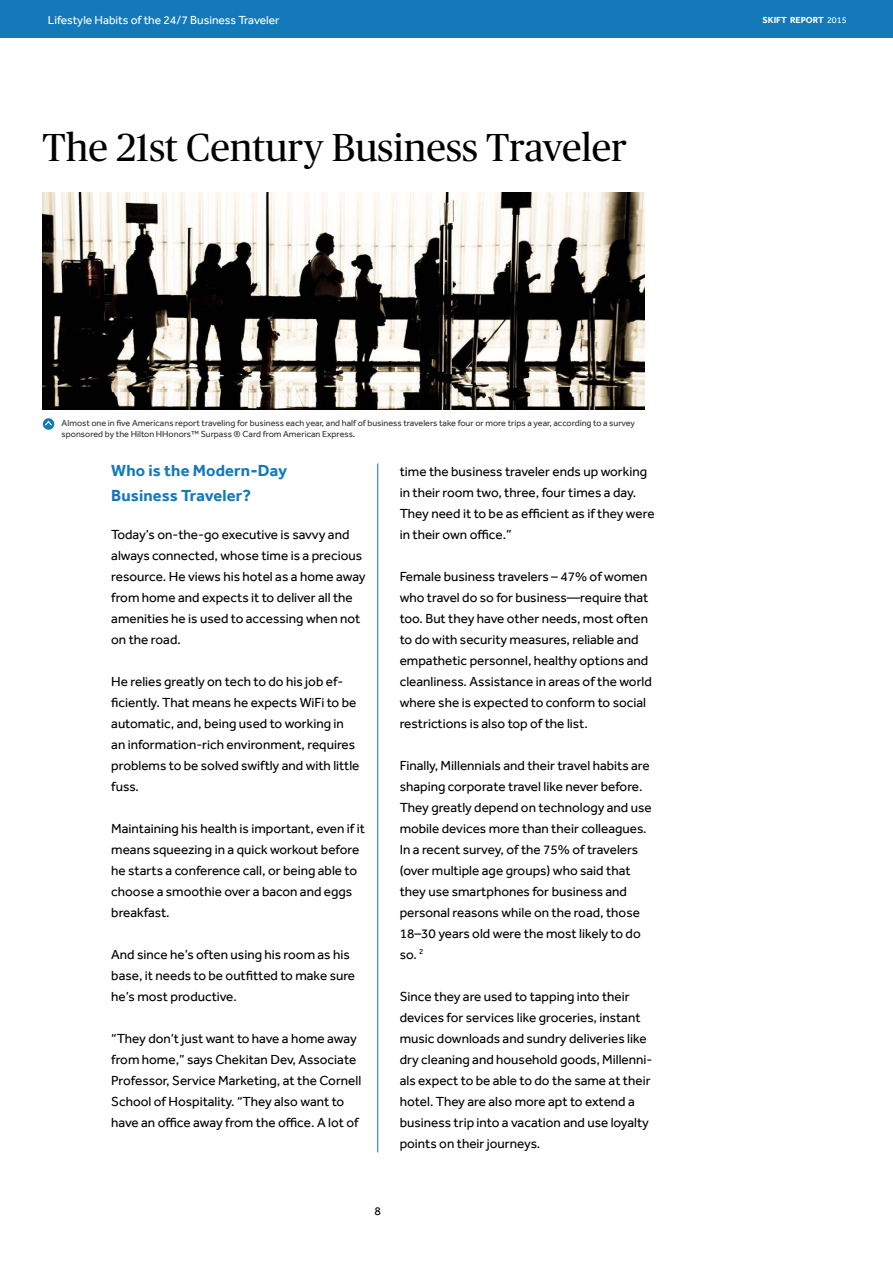
<style>
.page{position:relative;width:893px;height:1263px;background:#fff}
.page>*{position:absolute;margin:0;border:0;box-sizing:border-box;transform-origin:0 0}
.t1{font:39px "Publico Headline";color:#000}
.t2{font:700 16.5px/25.5px "Effra";letter-spacing:.01em;color:#1379b8}
.t3{font:13.5px/21px "Effra";color:#000}
.t4{font:12px "Effra";color:#fff}
.t5{font:12px "Effra";color:#000}
.t6{font:9px/10.8px "Effra";color:#333}
.t7{font:700 9px "Effra";color:#fff}
.s1{font-weight:400}
</style>
<div class="page">
<hr style="left:377px;top:463px;width:1px;height:689px;background:#1379b8">
<img style="left:43px;top:192px;width:601px;height:217px">
<svg style="left:43px;top:418px;width:11px;height:12px"></svg>
<svg style="left:44px;top:420px;width:9px;height:7px"></svg>
<div style="left:0;top:0;width:893px;height:38px;background:#1379b8"></div>
<p class="t4" style="left:48px;top:13px;width:233px">Lifestyle Habits of the 24/7 Business Traveler</p>
<p class="t7" style="left:762px;top:14px;width:86px">SKIFT REPORT <span class="s1">2015</span></p>
<h1 class="t1" style="left:43px;top:120px;width:586px">The 21st Century Business Traveler</h1>
<p class="t6" style="left:62px;top:417px;width:575px">Almost one in five Americans report traveling for business each year, and half of business travelers take four or more trips a year, according to a survey sponsored by the Hilton HHonors™ Surpass ® Card from American Express.</p>
<p class="t2" style="left:111px;top:457px;width:178px">Who is the Modern-Day<br>Business Traveler?</p>
<p class="t3" style="left:111px;top:523px;width:256px">Today’s on-the-go executive is savvy and always connected, whose time is a precious resource. He views his hotel as a home away from home and expects it to deliver all the amenities he is used to accessing when not on the road.</p>
<p class="t3" style="left:111px;top:670px;width:250px">He relies greatly on tech to do his job ef&shy;ficiently. That means he expects WiFi to be automatic, and, being used to working in an information-rich environment, requires problems to be solved swiftly and with little fuss.</p>
<p class="t3" style="left:111px;top:817px;width:255px">Maintaining his health is important, even if it means squeezing in a quick workout before he starts a conference call, or being able to choose a smoothie over a bacon and eggs breakfast.</p>
<p class="t3" style="left:111px;top:943px;width:245px">And since he’s often using his room as his base, it needs to be outfitted to make sure he’s most productive.</p>
<p class="t3" style="left:111px;top:1027px;width:252px">“They don’t just want to have a home away from home,” says Chekitan Dev, Associate Professor, Service Marketing, at the Cornell School of Hospitality. “They also want to have an office away from the office. A lot of</p>
<p class="t3" style="left:400px;top:460px;width:256px">time the business traveler ends up working in their room two, three, four times a day.<br>They need it to be as efficient as if they were in their own office.”</p>
<p class="t3" style="left:400px;top:566px;width:254px">Female business travelers – 47% of women who travel do so for business—require that too. But they have other needs, most often to do with security measures, reliable and empathetic personnel, healthy options and cleanliness. Assistance in areas of the world where she is expected to conform to social restrictions is also top of the list.</p>
<p class="t3" style="left:400px;top:755px;width:254px">Finally, Millennials and their travel habits are shaping corporate travel like never before.<br>They greatly depend on technology and use mobile devices more than their colleagues.<br>In a recent survey, of the 75% of travelers (over multiple age groups) who said that they use smartphones for business and personal reasons while on the road, those 18–30 years old were the most likely to do so. <sup>2</sup></p>
<p class="t3" style="left:400px;top:985px;width:254px">Since they are used to tapping into their devices for services like groceries, instant music downloads and sundry deliveries like dry cleaning and household goods, Millenni&shy;als expect to be able to do the same at their hotel. They are also more apt to extend a business trip into a vacation and use loyalty points on their journeys.</p>
<p class="t5" style="left:374px;top:1203px;width:8px">8</p>
</div>
